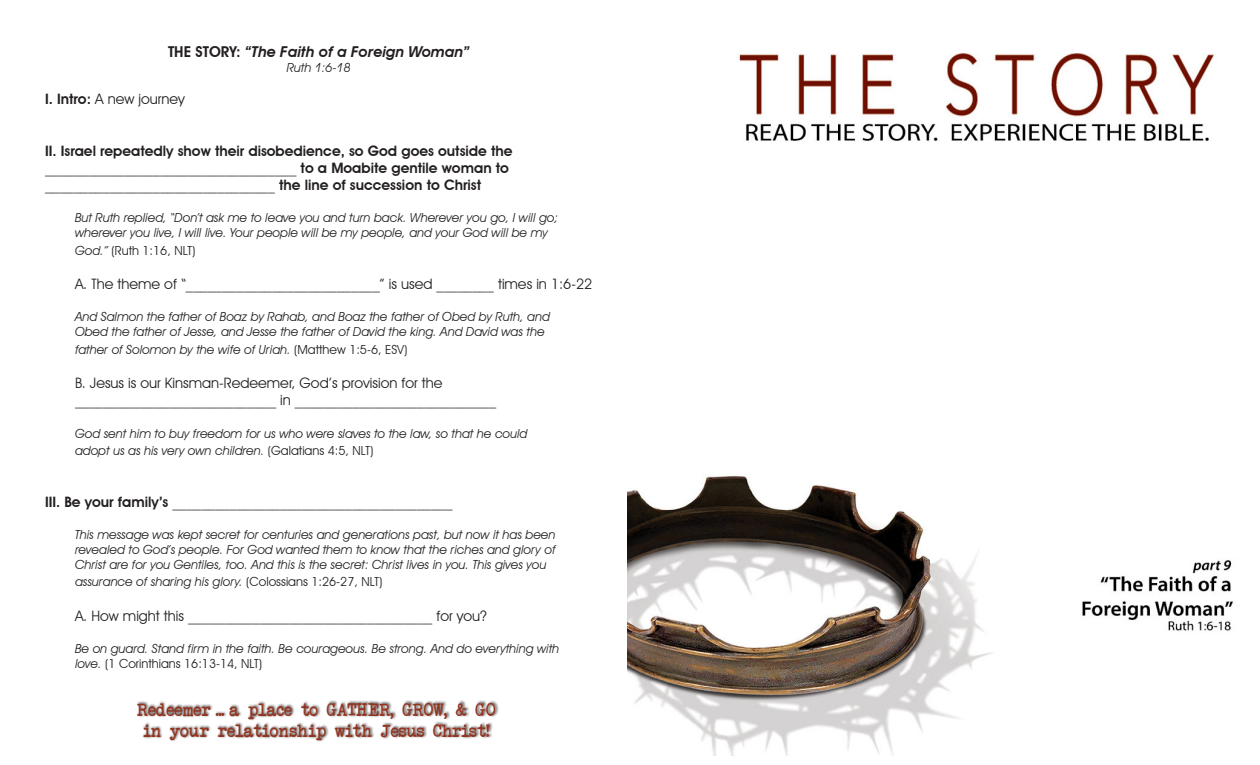
<style>
.page{position:relative;width:1260px;height:765px;background:#fff}
.page>*{position:absolute;margin:0;border:0;box-sizing:border-box;transform-origin:0 0}
.t1{font:17.5px "Another Typewriter";color:#93331e}
.t2{font:italic 600 15px "Avant Garde IT Cby BT";color:#231f20}
.t3{font:14.38px/17.2px "Avant Garde IT Cby BT";color:#231f20}
.t4{font:600 14.38px "Avant Garde IT Cby BT";color:#231f20}
.t5{font:italic 12.5px/15px "Avant Garde IT Cby BT";color:#231f20}
.t6{font:12.5px "Avant Garde IT Cby BT";color:#231f20}
.s1{font-style:normal}
.s2{font-weight:600}
.s3{font-style:italic}
</style>
<div class="page">
<img style="left:628px;top:53px;width:605px;height:702px">
<div style="left:136px;top:700px;width:363px;height:42px;background:#231f20;opacity:.75"></div>
<p class="t2" style="left:168px;top:42px;width:303px"><span class="s1">THE STORY:</span> “The Faith of a Foreign Woman”</p>
<p class="t5" style="left:287px;top:60px;width:65px">Ruth 1:6-18</p>
<p class="t3" style="left:45px;top:90px;width:141px"><span class="s2">I. Intro:</span> A new journey</p>
<p class="t4" style="left:45px;top:142px;width:469px">II. Israel repeatedly show their disobedience, so God goes outside the</p>
<p class="t3" style="left:45px;top:159px;width:466px">___________________________________ <span class="s2">to a Moabite gentile woman to</span></p>
<p class="t3" style="left:45px;top:176px;width:438px">________________________________ <span class="s2">the line of succession to Christ</span></p>
<p class="t5" style="left:75px;top:210px;width:485px">But Ruth replied, “Don’t ask me to leave you and turn back. Wherever you go, I will go; wherever you live, I will live. Your people will be my people, and your God will be my</p>
<p class="t6" style="left:75px;top:243px;width:122px"><span class="s3">God.”</span> (Ruth 1:16, NLT)</p>
<p class="t3" style="left:75px;top:275px;width:519px">A. The theme of “___________________________” is used ________ times in 1:6-22</p>
<p class="t5" style="left:75px;top:309px;width:476px">And Salmon the father of Boaz by Rahab, and Boaz the father of Obed by Ruth, and<br>Obed the father of Jesse, and Jesse the father of David the king. And David was the</p>
<p class="t5" style="left:75px;top:342px;width:334px">father of Solomon by the wife of Uriah. <span class="s1">(Matthew 1:5-6, ESV)</span></p>
<p class="t3" style="left:75px;top:374px;width:423px">B. Jesus is our Kinsman-Redeemer, God’s provision for the ____________________________ in ____________________________</p>
<p class="t5" style="left:75px;top:424px;width:454px;line-height:17.2px">God sent him to buy freedom for us who were slaves to the law, so that he could adopt us as his very own children. <span class="s1">(Galatians 4:5, NLT)</span></p>
<p class="t3" style="left:45px;top:493px;width:409px"><span class="s2">III. Be your family’s</span> _______________________________________</p>
<p class="t5" style="left:75px;top:527px;width:482px;text-align:justify">This message was kept secret for centuries and generations past, but now it has been revealed to God’s people. For God wanted them to know that the riches and glory of Christ are for you Gentiles, too. And this is the secret: Christ lives in you. This gives you</p>
<p class="t5" style="left:75px;top:574px;width:309px">assurance of sharing his glory. <span class="s1">(Colossians 1:26-27, NLT)</span></p>
<p class="t3" style="left:75px;top:607px;width:413px">A. How might this __________________________________ for you?</p>
<p class="t5" style="left:75px;top:641px;width:486px">Be on guard. Stand firm in the faith. Be courageous. Be strong. And do everything with love. <span class="s1">(1 Corinthians 16:13-14, NLT)</span></p>
<p class="t1" style="left:137px;top:698px;width:360px">Redeemer ... a place to GATHER, GROW, &amp; GO</p>
<p class="t1" style="left:143px;top:719px;width:348px">in your relationship with Jesus Christ!</p>
</div>
